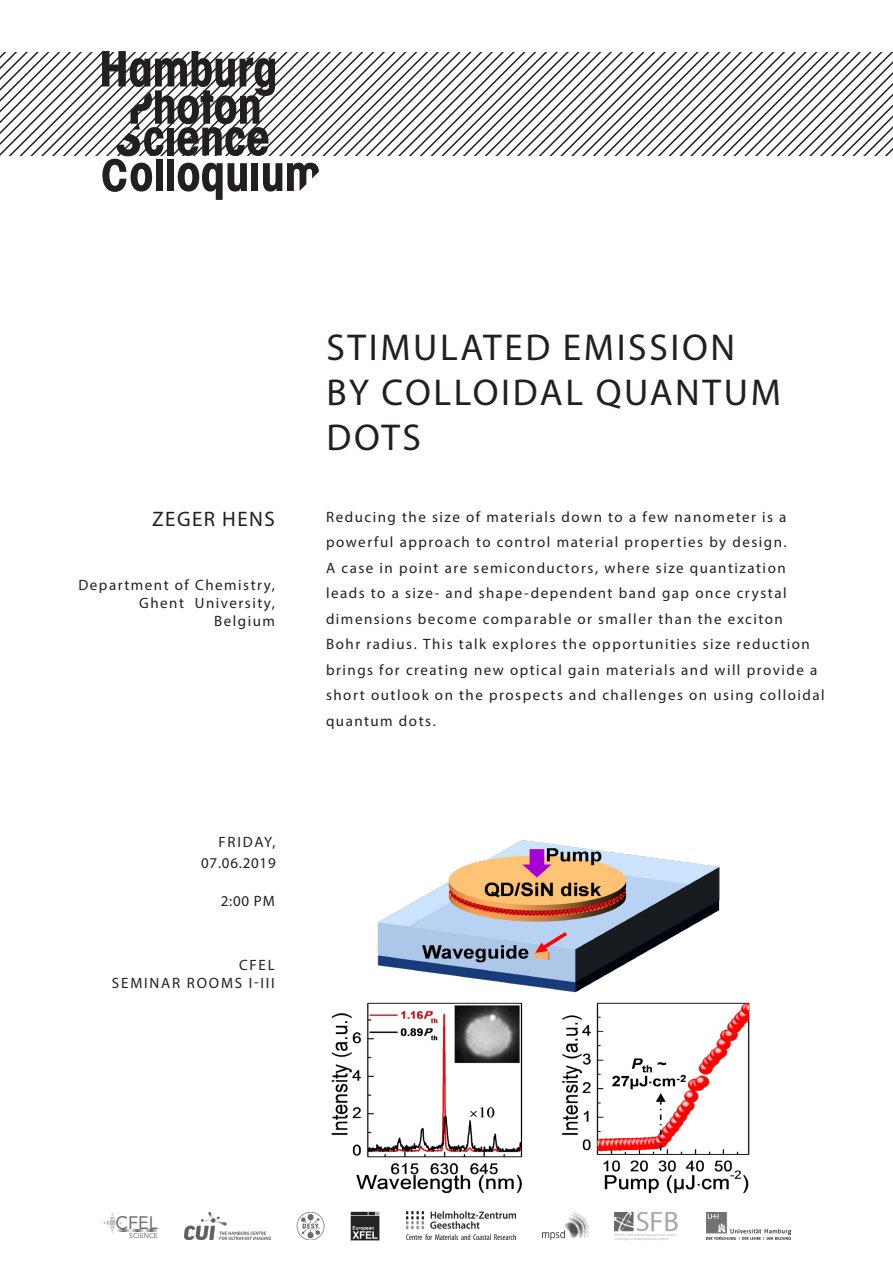
<style>
.page{position:relative;width:893px;height:1263px;background:#fff}
.page>*{position:absolute;margin:0;border:0;box-sizing:border-box;transform-origin:0 0}
.Headline{font:37.5px/45px "Myriad Pro";letter-spacing:.07em;color:#231f20}
.Speaker{font:21px "Myriad Pro";letter-spacing:.07em;color:#231f20}
.t1{font:18px "Avenir LT Std";color:#6c6d70}
.Copy{font:15px/25.5px "Myriad Pro";letter-spacing:.1em;color:#231f20}
.Affilation{font:15px/18px "Myriad Pro";letter-spacing:.1em;color:#231f20;text-align:right}
.Location{font:15px "Myriad Pro";letter-spacing:.12em;color:#231f20}
.Date_and_Time{font:15px "Myriad Pro";letter-spacing:.05em;color:#231f20}
.t2{font:6.9px "Avenir LT Std";color:#6c6d70}
</style>
<div class="page">
<img style="left:331px;top:840px;width:419px;height:354px">
<svg style="left:0;top:52px;width:893px;height:104px"></svg>
<svg style="left:102px;top:51px;width:217px;height:149px"></svg>
<svg style="left:102px;top:1212px;width:56px;height:21px"></svg>
<img style="left:184px;top:1212px;width:86px;height:28px">
<img style="left:297px;top:1212px;width:28px;height:28px">
<img style="left:351px;top:1211px;width:29px;height:29px">
<img style="left:615px;top:1212px;width:63px;height:29px">
<img style="left:707px;top:1212px;width:84px;height:27px">
<img style="left:542px;top:1212px;width:46px;height:27px">
<img style="left:406px;top:1211px;width:110px;height:28px">
<p class="Speaker" style="left:152px;top:506px;width:124px">ZEGER HENS</p>
<p class="Affilation" style="left:78px;top:575px;width:198px">Department of Chemistry,<br>Ghent University,</p>
<p class="Affilation" style="left:214px;top:611px;width:62px">Belgium</p>
<p class="Location" style="left:219px;top:832px;width:59px">FRIDAY,</p>
<p class="Date_and_Time" style="left:201px;top:853px;width:76px">07.06.2019</p>
<p class="Copy" style="left:221px;top:888px;width:56px">2:00 PM</p>
<p class="Location" style="left:239px;top:956px;width:37px">CFEL</p>
<p class="Location" style="left:112px;top:974px;width:164px">SEMINAR ROOMS I-III</p>
<p class="Headline" style="left:326px;top:324px;width:456px">STIMULATED EMISSION<br>BY COLLOIDAL QUANTUM<br>DOTS</p>
<p class="Copy" style="left:326px;top:504px;width:500px">Reducing the size of materials down to a few nanometer is a powerful approach to control material properties by design.<br>A case in point are semiconductors, where size quantization leads to a size- and shape-dependent band gap once crystal dimensions become comparable or smaller than the exciton<br>Bohr radius. This talk explores the opportunities size reduction brings for creating new optical gain materials and will provide a short outlook on the prospects and challenges on using colloidal quantum dots.</p>
<p class="t1" style="left:115px;top:1212px;width:44px">CFEL</p>
<p class="t2" style="left:129px;top:1232px;width:30px">SCIENCE</p>
</div>
